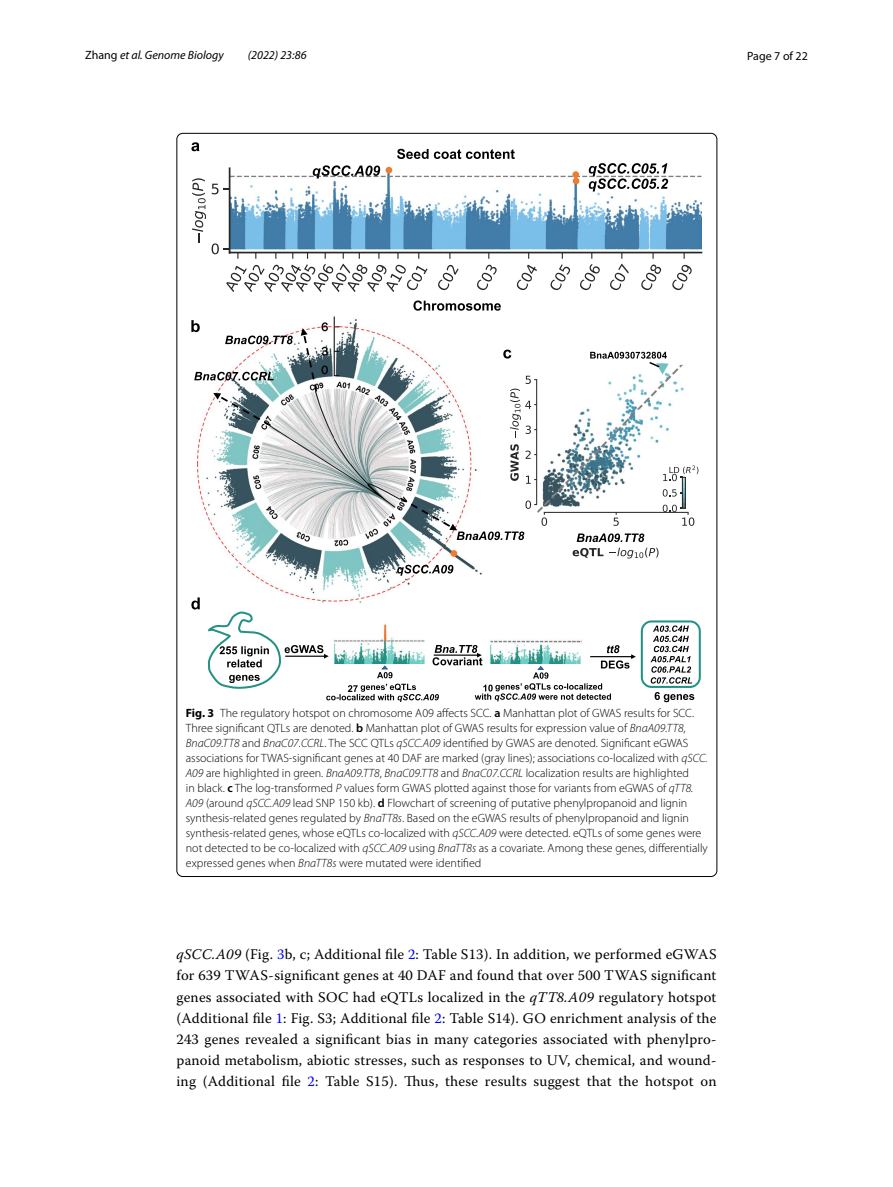
<style>
.page{position:relative;width:893px;height:1187px;background:#fff}
.page>*{position:absolute;margin:0;border:0;box-sizing:border-box;transform-origin:0 0}
.t1{font:14.7px/21.1px "Warnock Pro";letter-spacing:.015em;color:#000;text-align:justify}
.t2{font:300 12px/15px "Myriad Pro";color:#000}
.t3{font:italic 12px "Myriad Pro";color:#000}
.t4{font:12px "Myriad Pro";color:#000}
.s1{font-style:normal}
.s2{font-weight:700}
.s3{font-weight:600}
.s4{font-style:italic}
.s5{color:#00f}
</style>
<div class="page">
<img style="left:198px;top:175px;width:504px;height:489px">
<svg style="left:438px;top:265px;width:21px;height:25px"></svg>
<svg style="left:477px;top:253px;width:20px;height:37px"></svg>
<svg style="left:517px;top:253px;width:20px;height:37px"></svg>
<svg style="left:550px;top:253px;width:20px;height:37px"></svg>
<svg style="left:580px;top:253px;width:20px;height:37px"></svg>
<svg style="left:610px;top:253px;width:19px;height:37px"></svg>
<svg style="left:641px;top:253px;width:20px;height:37px"></svg>
<svg style="left:672px;top:265px;width:20px;height:25px"></svg>
<svg style="left:212px;top:243px;width:216px;height:49px"></svg>
<svg style="left:192px;top:178px;width:14px;height:65px"></svg>
<hr style="left:229px;top:168px;width:1px;height:84px;background:#262626">
<hr style="left:230px;top:252px;width:471px;height:1px;background:#262626">
<svg style="left:413px;top:300px;width:88px;height:11px"></svg>
<svg style="left:613px;top:513px;width:6px;height:13px"></svg>
<svg style="left:526px;top:475px;width:10px;height:9px"></svg>
<svg style="left:525px;top:450px;width:11px;height:9px"></svg>
<svg style="left:510px;top:444px;width:9px;height:37px"></svg>
<svg style="left:510px;top:376px;width:27px;height:62px"></svg>
<hr style="left:536px;top:379px;width:1px;height:125px;background:#262626">
<hr style="left:544px;top:512px;width:144px;height:1px;background:#262626">
<svg style="left:663px;top:465px;width:35px;height:61px"></svg>
<svg style="left:451px;top:550px;width:6px;height:6px"></svg>
<svg style="left:397px;top:564px;width:56px;height:11px"></svg>
<svg style="left:400px;top:497px;width:147px;height:43px"></svg>
<svg style="left:301px;top:328px;width:16px;height:63px"></svg>
<svg style="left:225px;top:335px;width:68px;height:9px"></svg>
<svg style="left:213px;top:393px;width:58px;height:33px"></svg>
<svg style="left:194px;top:372px;width:80px;height:8px"></svg>
<svg style="left:655px;top:692px;width:39px;height:10px"></svg>
<div style="left:641px;top:620px;width:60px;height:68px;border:2px solid #219184;border-radius:10px"></div>
<svg style="left:650px;top:625px;width:42px;height:58px"></svg>
<svg style="left:191px;top:320px;width:9px;height:12px"></svg>
<svg style="left:191px;top:142px;width:8px;height:9px"></svg>
<svg style="left:503px;top:349px;width:8px;height:9px"></svg>
<svg style="left:191px;top:597px;width:9px;height:12px"></svg>
<svg style="left:206px;top:611px;width:430px;height:91px"></svg>
<svg style="left:573px;top:533px;width:85px;height:25px"></svg>
<svg style="left:590px;top:352px;width:79px;height:22px"></svg>
<svg style="left:212px;top:149px;width:489px;height:45px"></svg>
<p class="t3" style="left:85px;top:48px;width:140px"><span class="s1">Zhang</span> et al. Genome Biology</p>
<p class="t3" style="left:248px;top:48px;width:60px">(2022) 23:86</p>
<p class="t4" style="left:747px;top:48px;width:62px">Page 7 of 22</p>
<p class="t2" style="left:186px;top:706px;width:523px"><span class="s2">Fig. 3</span> The regulatory hotspot on chromosome A09 affects SCC. <span class="s3">a</span> Manhattan plot of GWAS results for SCC.<br>Three significant QTLs are denoted. <span class="s3">b</span> Manhattan plot of GWAS results for expression value of <span class="s4">BnaA09.TT8</span>, <span class="s4">BnaC09.TT8</span> and <span class="s4">BnaC07.CCRL</span>. The SCC QTLs <span class="s4">qSCC.A09</span> identified by GWAS are denoted. Significant eGWAS associations for TWAS-significant genes at 40 DAF are marked (gray lines); associations co-localized with <span class="s4">qSCC.<br>A09</span> are highlighted in green. <span class="s4">BnaA09.TT8</span>, <span class="s4">BnaC09.TT8</span> and <span class="s4">BnaC07.CCRL</span> localization results are highlighted<br>in black. <span class="s3">c</span> The log-transformed <span class="s4">P</span> values form GWAS plotted against those for variants from eGWAS of <span class="s4">qTT8.<br>A09</span> (around <span class="s4">qSCC.A09</span> lead SNP 150 kb). <span class="s3">d</span> Flowchart of screening of putative phenylpropanoid and lignin synthesis-related genes regulated by <span class="s4">BnaTT8s</span>. Based on the eGWAS results of phenylpropanoid and lignin synthesis-related genes, whose eQTLs co-localized with <span class="s4">qSCC.A09</span> were detected. eQTLs of some genes were not detected to be co-localized with <span class="s4">qSCC.A09</span> using <span class="s4">BnaTT8s</span> as a covariate. Among these genes, differentially expressed genes when <span class="s4">BnaTT8s</span> were mutated were identified</p>
<p class="t1" style="left:176px;top:943px;width:542px"><span class="s4">qSCC.A09</span> (Fig. <span class="s5">3</span>b, c; Additional file <span class="s5">2</span>: Table S13). In addition, we performed eGWAS for 639 TWAS-significant genes at 40 DAF and found that over 500 TWAS significant genes associated with SOC had eQTLs localized in the <span class="s4">qTT8.A09</span> regulatory hotspot (Additional file <span class="s5">1</span>: Fig. S3; Additional file <span class="s5">2</span>: Table S14). GO enrichment analysis of the 243 genes revealed a significant bias in many categories associated with phenylpro&shy;panoid metabolism, abiotic stresses, such as responses to UV, chemical, and wound&shy;ing (Additional file <span class="s5">2</span>: Table S15). Thus, these results suggest that the hotspot on</p>
</div>
